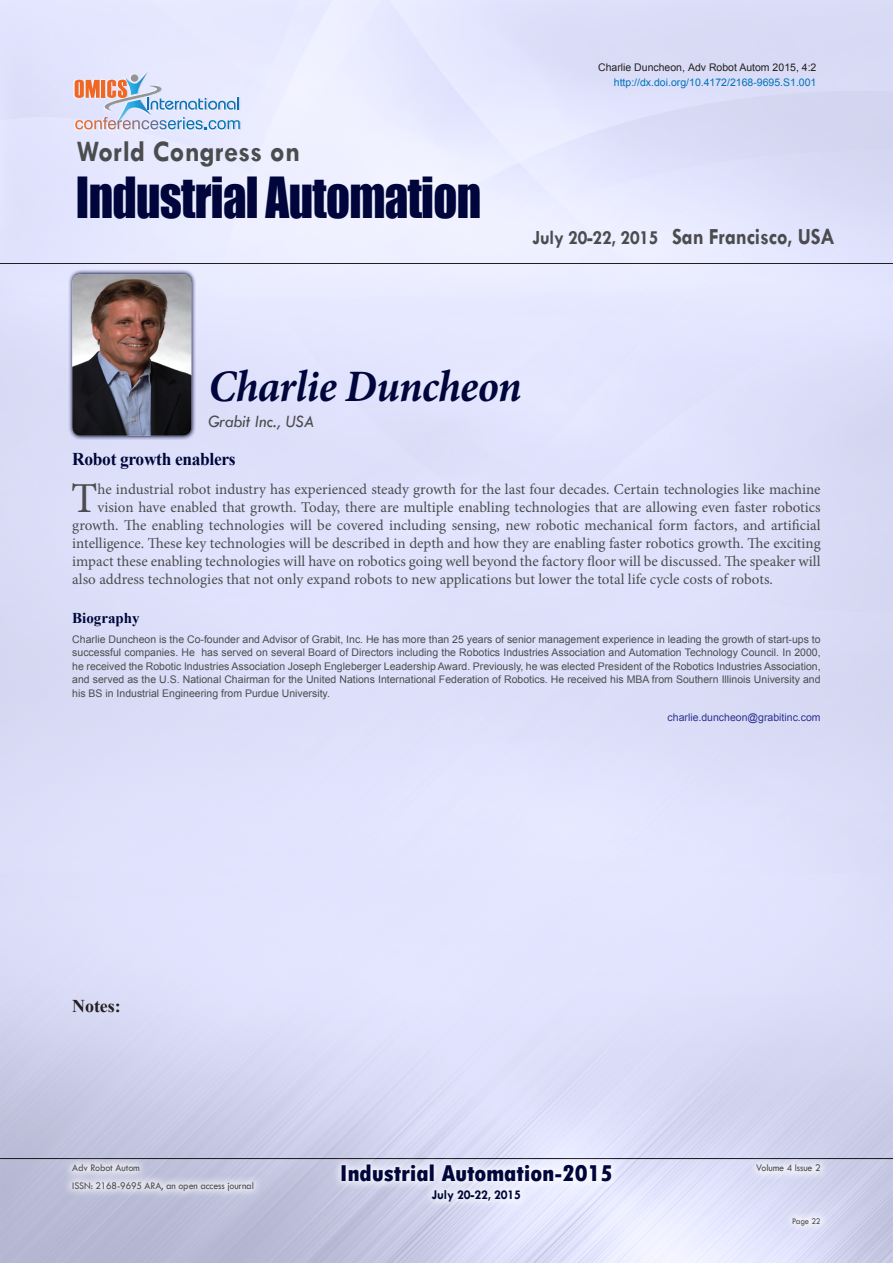
<style>
.page{position:relative;width:893px;height:1263px;background:#fff}
.page>*{position:absolute;margin:0;border:0;box-sizing:border-box;transform-origin:0 0}
.t1{font:52.05px "Impact";letter-spacing:-.015em;color:#00063b;scale:.9 1}
.t2{font:italic 700 45px "Minion Pro";letter-spacing:-.015em;color:#00063b;scale:.95 1}
.Abstract{font:42.75px "Minion Pro";color:#4b4c4d}
.t3{font:700 30px "Tw Cen";color:#4b4c4d;scale:.95 1}
.t4{font:800 condensed 24px "Tw Cen";letter-spacing:-.01em;color:#00063b;scale:1.1 1}
.t5{font:700 23.25px "Tw Cen";letter-spacing:-.01em;color:#4b4c4d;scale:.89 1}
.t6{font:700 18px "Times New Roman";letter-spacing:-.02em;color:#00063b}
.t7{font:italic 18px "Tw Cen";letter-spacing:-.01em;color:#4b4c4d;scale:.95 1}
.t8{font:700 18px "Times New Roman";color:#231f20}
.Abstract-2{font:15px "Minion Pro";color:#4b4c4d}
.Bio_Heading{font:700 15px "Times New Roman";color:#00063b}
.t9{font:700 13.5px "Tw Cen";letter-spacing:-.01em;color:#00063b;scale:.95 1}
.Biography{font:10.5px/13.5px "Arial";color:#4b4c4d;text-align:justify}
.t10{font:10.5px "Tw Cen";letter-spacing:-.01em;color:#4b4c4d;scale:.95 1}
.t11{font:10.5px "Arial";color:#0072bc}
.t12{font:10.5px "Arial";color:#231f20}
.Mail_ID{font:10.5px "Arial";color:#2e3092}
.t13{font:9px "Tw Cen";letter-spacing:-.02em;color:#4b4c4d;scale:.95 1}
.s1{font-size:20.25px}
</style>
<div class="page">
<div style="left:73px;top:69px;width:168px;height:62px;background:#fff;opacity:.75"></div>
<svg style="left:75px;top:71px;width:165px;height:58px;background:#cecee0"></svg>
<hr style="left:0;top:263px;width:893px;height:1px;background:#231f20">
<hr style="left:0;top:1158px;width:893px;height:1px;background:#231f20">
<div style="left:747px;top:1155px;width:83px;height:26px;background:#fff;opacity:.75"></div>
<div style="left:63px;top:1156px;width:200px;height:44px;background:#fff;opacity:.75"></div>
<div style="left:783px;top:1208px;width:47px;height:26px;background:#fff;opacity:.75"></div>
<div style="left:332px;top:1155px;width:289px;height:55px;background:#fff;opacity:.75"></div>
<svg style="left:68px;top:269px;width:128px;height:171px;background:#aeb1cf"></svg>
<img style="left:72px;top:274px;width:119px;height:162px">
<h3 class="t3" style="left:77px;top:134px;width:237px">World Congress on</h3>
<h1 class="t1" style="left:76px;top:158px;width:452px">Industrial Automation</h1>
<p class="t12" style="left:598px;top:61px;width:220px">Charlie Duncheon, Adv Robot Autom 2015, 4:2</p>
<p class="t11" style="left:614px;top:75px;width:204px">http://dx.doi.org/10.4172/2168-9695.S1.001</p>
<h3 class="t5" style="left:533px;top:223px;width:341px"><span class="s1">July 20-22, 2015</span> San Francisco, USA</h3>
<p class="t2" style="left:208px;top:355px;width:331px">Charlie Duncheon</p>
<p class="t7" style="left:208px;top:411px;width:113px">Grabit Inc., USA</p>
<p class="t6" style="left:72px;top:446px;width:165px">Robot growth enablers</p>
<p class="Abstract" style="left:71px;top:469px;width:28px">T</p>
<p class="Abstract-2" style="left:97px;top:479px;width:725px">he industrial robot industry has experienced steady growth for the last four decades. Certain technologies like machine</p>
<p class="Abstract-2" style="left:97px;top:497px;width:725px">vision have enabled that growth. Today, there are multiple enabling technologies that are allowing even faster robotics</p>
<p class="Abstract-2" style="left:72px;top:515px;width:750px">growth. The enabling technologies will be covered including sensing, new robotic mechanical form factors, and artificial</p>
<p class="Abstract-2" style="left:72px;top:533px;width:750px">intelligence. These key technologies will be described in depth and how they are enabling faster robotics growth. The exciting</p>
<p class="Abstract-2" style="left:72px;top:551px;width:750px">impact these enabling technologies will have on robotics going well beyond the factory floor will be discussed. The speaker will</p>
<p class="Abstract-2" style="left:72px;top:569px;width:702px">also address technologies that not only expand robots to new applications but lower the total life cycle costs of robots.</p>
<p class="Bio_Heading" style="left:72px;top:607px;width:69px">Biography</p>
<p class="Biography" style="left:72px;top:632px;width:750px">Charlie Duncheon is the Co-founder and Advisor of Grabit, Inc. He has more than 25 years of senior management experience in leading the growth of start-ups to successful companies. He has served on several Board of Directors including the Robotics Industries Association and Automation Technology Council. In 2000, he received the Robotic Industries Association Joseph Engleberger Leadership Award. Previously, he was elected President of the Robotics Industries Association, and served as the U.S. National Chairman for the United Nations International Federation of Robotics. He received his MBA from Southern Illinois University and his BS in Industrial Engineering from Purdue University.</p>
<p class="Mail_ID" style="left:668px;top:710px;width:155px">charlie.duncheon@grabitinc.com</p>
<p class="t8" style="left:72px;top:994px;width:50px">Notes:</p>
<h3 class="t4" style="left:340px;top:1159px;width:250px">Industrial Automation-2015</h3>
<p class="t9" style="left:432px;top:1186px;width:95px">July 20-22, 2015</p>
<p class="t10" style="left:72px;top:1162px;width:73px">Adv Robot Autom</p>
<p class="t10" style="left:756px;top:1162px;width:69px">Volume 4 Issue 2</p>
<p class="t10" style="left:72px;top:1179px;width:193px">ISSN: 2168-9695 ARA, an open access journal</p>
<p class="t13" style="left:792px;top:1215px;width:32px">Page 22</p>
</div>
